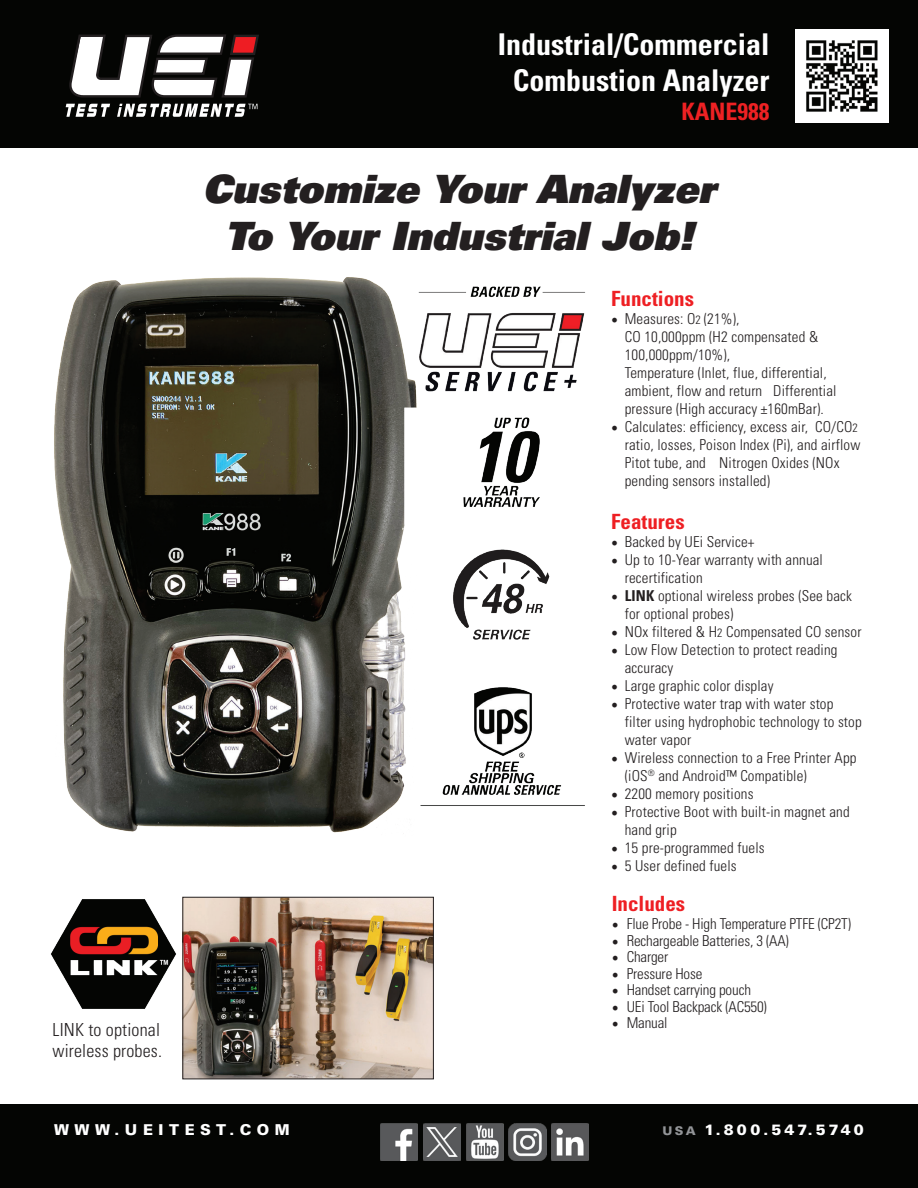
<style>
.page{position:relative;width:918px;height:1188px;background:#fff}
.page>*{position:absolute;margin:0;border:0;box-sizing:border-box;transform-origin:0 0}
.t1{font:39px/46.8px "Univers LT Std X Black Obl";color:#231f20;text-align:center}
.t2{font:700 condensed 30px/36px "Univers LT Std";color:#fff;text-align:center}
.t3{font:700 condensed 24px "Univers LT Std";color:#ee2123}
.t4{font:700 condensed 21px "Univers LT Std";color:#ee1f23}
.t5{font:300 condensed 18px/21.6px "Univers LT Std";letter-spacing:.01em;color:#231f20}
.t6{font:300 condensed 15px/18px "Univers LT Std";letter-spacing:.01em;color:#231f20}
.t7{font:300 condensed 15px "Univers LT Std";letter-spacing:-.01em;color:#231f20}
.t8{font:900 15px "Univers LT Std";letter-spacing:.2em;color:#fff}
.t9{font:900 15px "Univers LT Std";letter-spacing:.37em;color:#fff}
.s1{font-family:"Minion Pro";font-weight:400;font-stretch:normal;font-size:18px}
.s2{font-size:12px}
.s3{font-weight:700}
.s4{font-size:12px;color:#939598}
</style>
<div class="page">
<div style="left:0;top:1104px;width:918px;height:84px;background:#040503"></div>
<div style="left:0;top:0;width:918px;height:148px;background:#040503"></div>
<svg style="left:69px;top:34px;width:190px;height:64px"></svg>
<svg style="left:66px;top:104px;width:192px;height:13px"></svg>
<img style="left:796px;top:29px;width:93px;height:93px">
<img style="left:380px;top:1124px;width:37px;height:37px">
<img style="left:423px;top:1124px;width:37px;height:37px">
<img style="left:466px;top:1124px;width:37px;height:37px">
<img style="left:509px;top:1124px;width:37px;height:37px">
<img style="left:552px;top:1124px;width:37px;height:37px">
<img style="left:184px;top:899px;width:248px;height:178px">
<div style="left:182px;top:897px;width:252px;height:182px;border:1px solid #231f20"></div>
<img style="left:51px;top:899px;width:125px;height:110px">
<img style="left:54px;top:277px;width:531px;height:556px">
<h2 class="t2" style="left:498px;top:26px;width:273px">Industrial/Commercial<br>Combustion Analyzer</h2>
<h3 class="t3" style="left:682px;top:97px;width:89px">KANE988</h3>
<h1 class="t1" style="left:202px;top:165px;width:515px">Customize Your Analyzer<br>To Your Industrial Job!</h1>
<p class="t5" style="left:52px;top:1019px;width:111px">LINK to optional wireless probes.</p>
<h3 class="t4" style="left:611px;top:286px;width:84px">Functions</h3>
<p class="t6" style="left:625px;top:310px;width:213px;text-indent:-13px"><span class="s1">•</span> Measures: O<span class="s2">2</span> (21%),<br>CO 10,000ppm (H2 compensated &amp;<br>100,000ppm/10%),<br>Temperature (Inlet, flue, differential, ambient, flow and return Differential pressure (High accuracy ±160mBar).</p>
<p class="t6" style="left:625px;top:418px;width:237px;text-indent:-13px"><span class="s1">•</span> Calculates: efficiency, excess air, CO/CO<span class="s2">2 </span>ratio, losses, Poison Index (Pi), and airflow Pitot tube, and Nitrogen Oxides (NOx pending sensors installed)</p>
<h3 class="t4" style="left:611px;top:509px;width:75px">Features</h3>
<p class="t6" style="left:611px;top:533px;width:145px"><span class="s1">•</span> Backed by UEi Service+</p>
<p class="t6" style="left:625px;top:551px;width:200px;text-indent:-14px"><span class="s1">•</span> Up to 10-Year warranty with annual recertification</p>
<p class="t6" style="left:625px;top:587px;width:229px;text-indent:-14px"><span class="s1">•</span> <span class="s3">LINK</span> optional wireless probes (See back for optional probes)</p>
<p class="t6" style="left:611px;top:623px;width:252px"><span class="s1">•</span> NOx filtered &amp; H<span class="s2">2</span> Compensated CO sensor</p>
<p class="t6" style="left:625px;top:641px;width:214px;text-indent:-14px"><span class="s1">•</span> Low Flow Detection to protect reading accuracy</p>
<p class="t6" style="left:611px;top:677px;width:164px"><span class="s1">•</span> Large graphic color display</p>
<p class="t6" style="left:625px;top:695px;width:239px;text-indent:-14px"><span class="s1">•</span> Protective water trap with water stop filter using hydrophobic technology to stop water vapor</p>
<p class="t6" style="left:625px;top:749px;width:233px;text-indent:-14px"><span class="s1">•</span> Wireless connection to a Free Printer App (iOS<sup>®</sup> and Android™ Compatible)</p>
<p class="t6" style="left:611px;top:785px;width:144px"><span class="s1">•</span> 2200 memory positions</p>
<p class="t6" style="left:625px;top:803px;width:226px;text-indent:-14px"><span class="s1">•</span> Protective Boot with built-in magnet and hand grip</p>
<p class="t6" style="left:611px;top:839px;width:155px"><span class="s1">•</span> 15 pre-programmed fuels</p>
<p class="t6" style="left:611px;top:857px;width:127px"><span class="s1">•</span> 5 User defined fuels</p>
<h3 class="t4" style="left:612px;top:891px;width:75px">Includes</h3>
<p class="t7" style="left:612px;top:915px;width:241px"><span class="s1">•</span> Flue Probe - High Temperature PTFE (CP2T)</p>
<p class="t7" style="left:612px;top:932px;width:179px"><span class="s1">•</span> Rechargeable Batteries, 3 (AA)</p>
<p class="t7" style="left:612px;top:948px;width:58px"><span class="s1">•</span> Charger</p>
<p class="t7" style="left:612px;top:965px;width:92px"><span class="s1">•</span> Pressure Hose</p>
<p class="t7" style="left:612px;top:981px;width:141px"><span class="s1">•</span> Handset carrying pouch</p>
<p class="t7" style="left:612px;top:998px;width:157px"><span class="s1">•</span> UEi Tool Backpack (AC550)</p>
<p class="t6" style="left:612px;top:1014px;width:57px"><span class="s1">•</span> Manual</p>
<p class="t9" style="left:54px;top:1120px;width:237px">WWW.UEITEST.COM</p>
<p class="t8" style="left:663px;top:1120px;width:203px"><span class="s4">USA</span> 1.800.547.5740</p>
</div>
